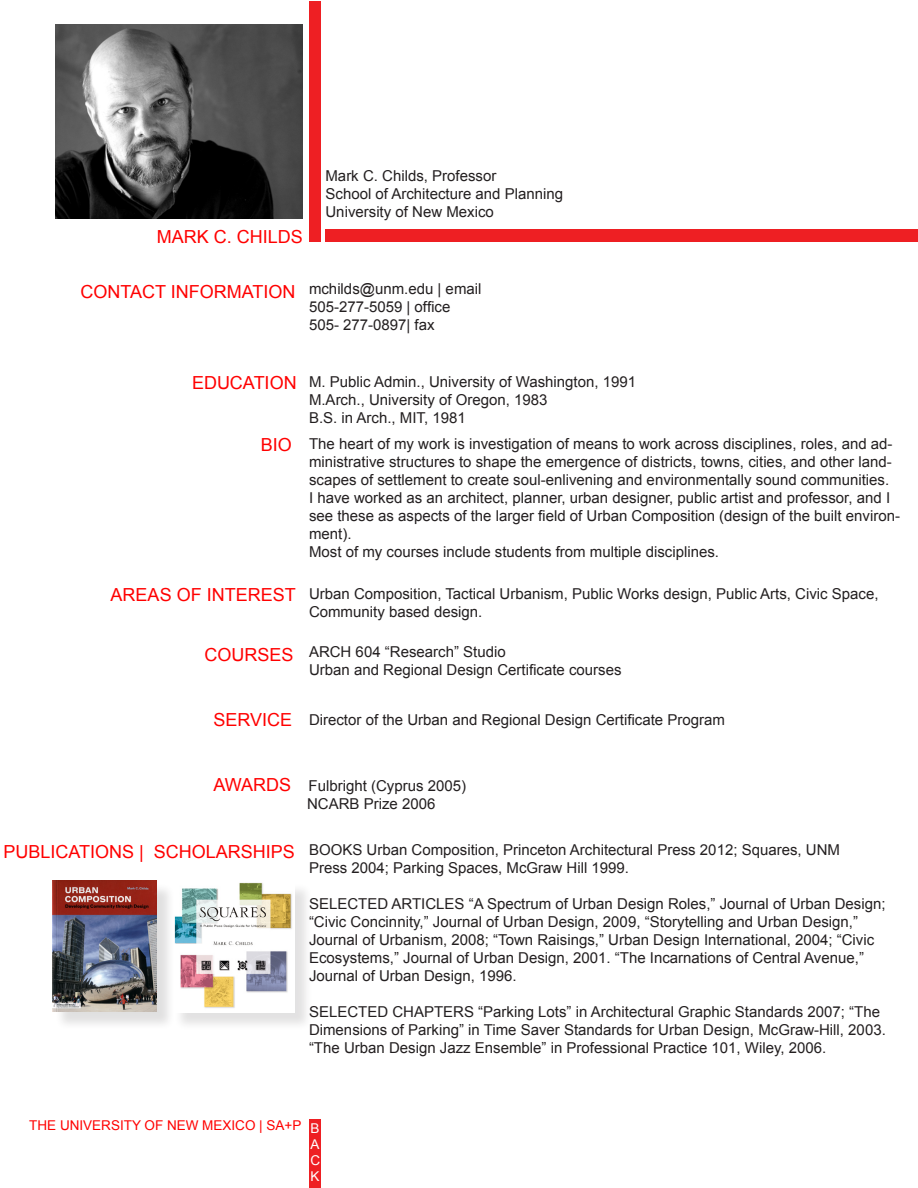
<style>
.page{position:relative;width:918px;height:1188px;background:#fff}
.page>*{position:absolute;margin:0;border:0;box-sizing:border-box;transform-origin:0 0}
.t1{font:18px "Arial";color:#f00}
.t2{font:15px/18px "Arial";color:#231f20}
.t3{font:13.5px "Arial";color:#f00}
.t4{font:13.5px "Arial";color:#fff}
</style>
<div class="page">
<div style="left:325px;top:229px;width:593px;height:13px;background:#ee1f23"></div>
<div style="left:309px;top:1px;width:12px;height:241px;background:#ee1f23"></div>
<div style="left:309px;top:1120px;width:12px;height:68px;background:#ee1f23"></div>
<img style="left:56px;top:25px;width:247px;height:193px">
<div style="left:174px;top:883px;width:139px;height:148px;background:#231f20;opacity:.13"></div>
<img style="left:175px;top:882px;width:119px;height:130px">
<div style="left:54px;top:883px;width:121px;height:148px;background:#231f20;opacity:.14"></div>
<img style="left:52px;top:881px;width:105px;height:131px">
<p class="t1" style="left:157px;top:225px;width:148px">MARK C. CHILDS</p>
<p class="t2" style="left:326px;top:167px;width:172px">Mark C. Childs, Professor</p>
<p class="t2" style="left:326px;top:185px;width:239px">School of Architecture and Planning</p>
<p class="t2" style="left:326px;top:203px;width:170px">University of New Mexico</p>
<p class="t1" style="left:81px;top:279px;width:216px">CONTACT INFORMATION</p>
<p class="t2" style="left:309px;top:280px;width:174px">mchilds@unm.edu | email</p>
<p class="t2" style="left:309px;top:298px;width:143px">505-277-5059 | office</p>
<p class="t2" style="left:309px;top:316px;width:127px">505- 277-0897| fax</p>
<p class="t1" style="left:192px;top:370px;width:106px">EDUCATION</p>
<p class="t1" style="left:261px;top:433px;width:33px">BIO</p>
<p class="t1" style="left:111px;top:583px;width:187px">AREAS OF INTEREST</p>
<p class="t1" style="left:204px;top:642px;width:91px">COURSES</p>
<p class="t1" style="left:214px;top:708px;width:80px">SERVICE</p>
<p class="t2" style="left:309px;top:373px;width:329px">M. Public Admin., University of Washington, 1991</p>
<p class="t2" style="left:309px;top:391px;width:240px">M.Arch., University of Oregon, 1983</p>
<p class="t2" style="left:309px;top:409px;width:158px">B.S. in Arch., MIT, 1981</p>
<p class="t2" style="left:309px;top:435px;width:585px;text-align:justify">The heart of my work is investigation of means to work across disciplines, roles, and ad&shy;ministrative structures to shape the emergence of districts, towns, cities, and other land&shy;scapes of settlement to create soul-enlivening and environmentally sound communities.</p>
<p class="t2" style="left:309px;top:489px;width:583px">I have worked as an architect, planner, urban designer, public artist and professor, and I</p>
<p class="t2" style="left:309px;top:507px;width:593px">see these as aspects of the larger field of Urban Composition (design of the built environ&shy;ment).</p>
<p class="t2" style="left:309px;top:543px;width:412px">Most of my courses include students from multiple disciplines.</p>
<p class="t2" style="left:309px;top:585px;width:571px">Urban Composition, Tactical Urbanism, Public Works design, Public Arts, Civic Space,<br>Community based design.</p>
<p class="t2" style="left:309px;top:643px;width:198px">ARCH 604 “Research” Studio</p>
<p class="t2" style="left:309px;top:661px;width:314px">Urban and Regional Design Certificate courses</p>
<p class="t2" style="left:309px;top:711px;width:417px">Director of the Urban and Regional Design Certificate Program</p>
<p class="t1" style="left:214px;top:773px;width:79px">AWARDS</p>
<p class="t1" style="left:3px;top:840px;width:293px">PUBLICATIONS | SCHOLARSHIPS</p>
<p class="t2" style="left:309px;top:777px;width:159px">Fulbright (Cyprus 2005)</p>
<p class="t2" style="left:307px;top:795px;width:130px">NCARB Prize 2006</p>
<p class="t2" style="left:309px;top:841px;width:533px">BOOKS Urban Composition, Princeton Architectural Press 2012; Squares, UNM</p>
<p class="t2" style="left:309px;top:859px;width:322px">Press 2004; Parking Spaces, McGraw Hill 1999.</p>
<p class="t2" style="left:309px;top:895px;width:578px">SELECTED ARTICLES “A Spectrum of Urban Design Roles,” Journal of Urban Design;</p>
<p class="t2" style="left:309px;top:913px;width:551px">“Civic Concinnity,” Journal of Urban Design, 2009, “Storytelling and Urban Design,”</p>
<p class="t2" style="left:309px;top:931px;width:567px">Journal of Urbanism, 2008; “Town Raisings,” Urban Design International, 2004; “Civic</p>
<p class="t2" style="left:309px;top:949px;width:556px">Ecosystems,” Journal of Urban Design, 2001. “The Incarnations of Central Avenue,”</p>
<p class="t2" style="left:309px;top:967px;width:209px">Journal of Urban Design, 1996.</p>
<p class="t2" style="left:309px;top:1003px;width:573px">SELECTED CHAPTERS “Parking Lots” in Architectural Graphic Standards 2007; “The</p>
<p class="t2" style="left:309px;top:1021px;width:578px">Dimensions of Parking” in Time Saver Standards for Urban Design, McGraw-Hill, 2003.</p>
<p class="t2" style="left:309px;top:1039px;width:519px">“The Urban Design Jazz Ensemble” in Professional Practice 101, Wiley, 2006.</p>
<p class="t3" style="left:29px;top:1117px;width:274px">THE UNIVERSITY OF NEW MEXICO | SA+P</p>
<p class="t4" style="left:310px;top:1119px;width:11px">B</p>
<p class="t4" style="left:310px;top:1135px;width:11px">A</p>
<p class="t4" style="left:310px;top:1151px;width:11px">C</p>
<p class="t4" style="left:310px;top:1168px;width:11px">K</p>
</div>
